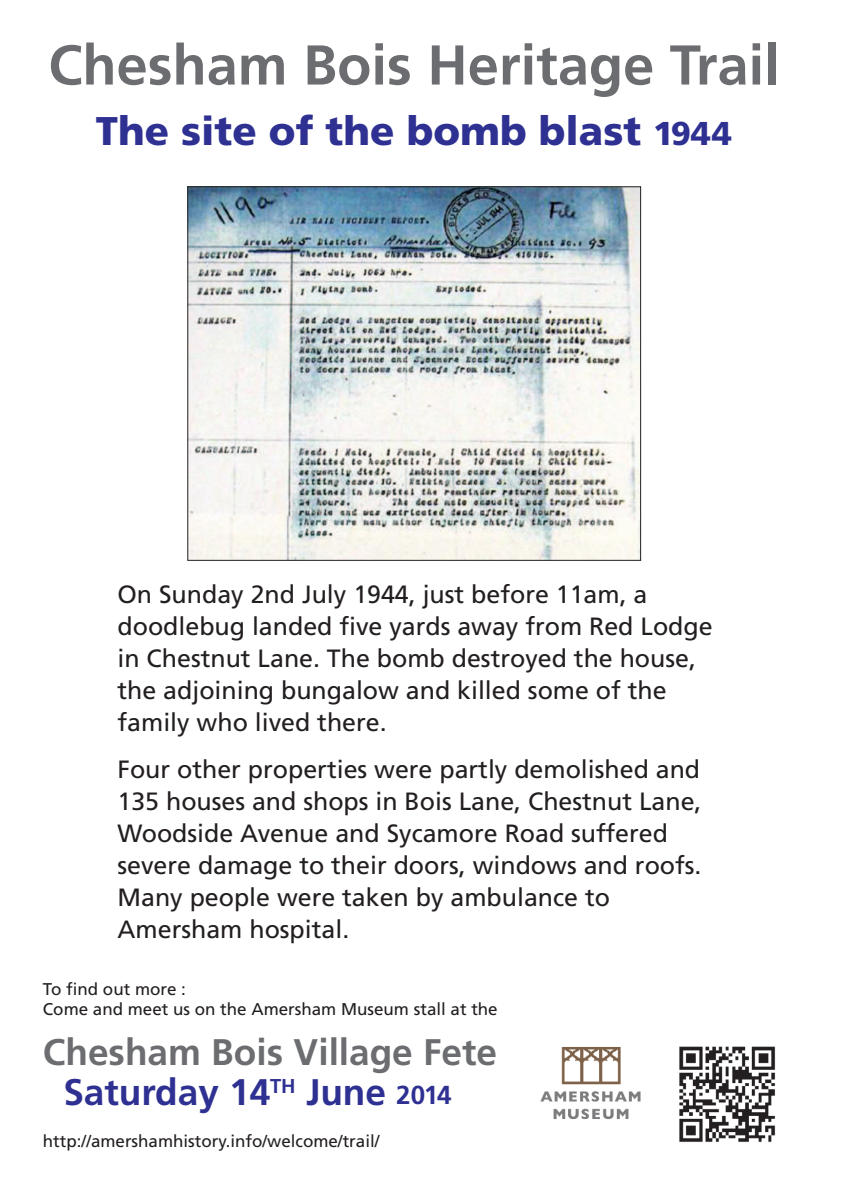
<style>
.page{position:relative;width:842px;height:1191px;background:#fff}
.page>*{position:absolute;margin:0;border:0;box-sizing:border-box;transform-origin:0 0}
.t1{font:700 56px "Frutiger";color:#6c6d70}
.t2{font:900 40px "Frutiger";color:#2e3092}
.t3{font:700 37px/40px "Frutiger";color:#6c6d70}
.t4{font:25px/32px "Frutiger";color:#231f20}
.t5{font:17px/20px "Frutiger";color:#231f20}
.s1{font-size:33px}
.s2{color:#2e3092}
.s3{font-size:26px;color:#2e3092}
</style>
<div class="page">
<img style="left:189px;top:188px;width:450px;height:371px">
<img style="left:540px;top:1047px;width:101px;height:72px">
<img style="left:679px;top:1046px;width:97px;height:96px">
<h1 class="t1" style="left:48px;top:43px;width:733px">Chesham Bois Heritage Trail</h1>
<h2 class="t2" style="left:96px;top:115px;width:638px">The site of the bomb blast <span class="s1">1944</span></h2>
<p class="t4" style="left:118px;top:580px;width:597px">On Sunday 2nd July 1944, just before 11am, a doodlebug landed five yards away from Red Lodge in Chestnut Lane. The bomb destroyed the house, the adjoining bungalow and killed some of the family who lived there.</p>
<p class="t4" style="left:118px;top:755px;width:586px">Four other properties were partly demolished and 135 houses and shops in Bois Lane, Chestnut Lane, Woodside Avenue and Sycamore Road suffered severe damage to their doors, windows and roofs.<br>Many people were taken by ambulance to Amersham hospital.</p>
<p class="t5" style="left:43px;top:980px;width:456px">To find out more :<br>Come and meet us on the Amersham Museum stall at the</p>
<h3 class="t3" style="left:63px;top:1035px;width:435px;text-indent:-20px">Chesham Bois Village Fete<br><span class="s2">Saturday 14</span><sup>TH</sup> <span class="s2">June</span> <span class="s3">2014</span></h3>
<p class="t5" style="left:43px;top:1132px;width:338px">http://amershamhistory.info/welcome/trail/</p>
</div>
